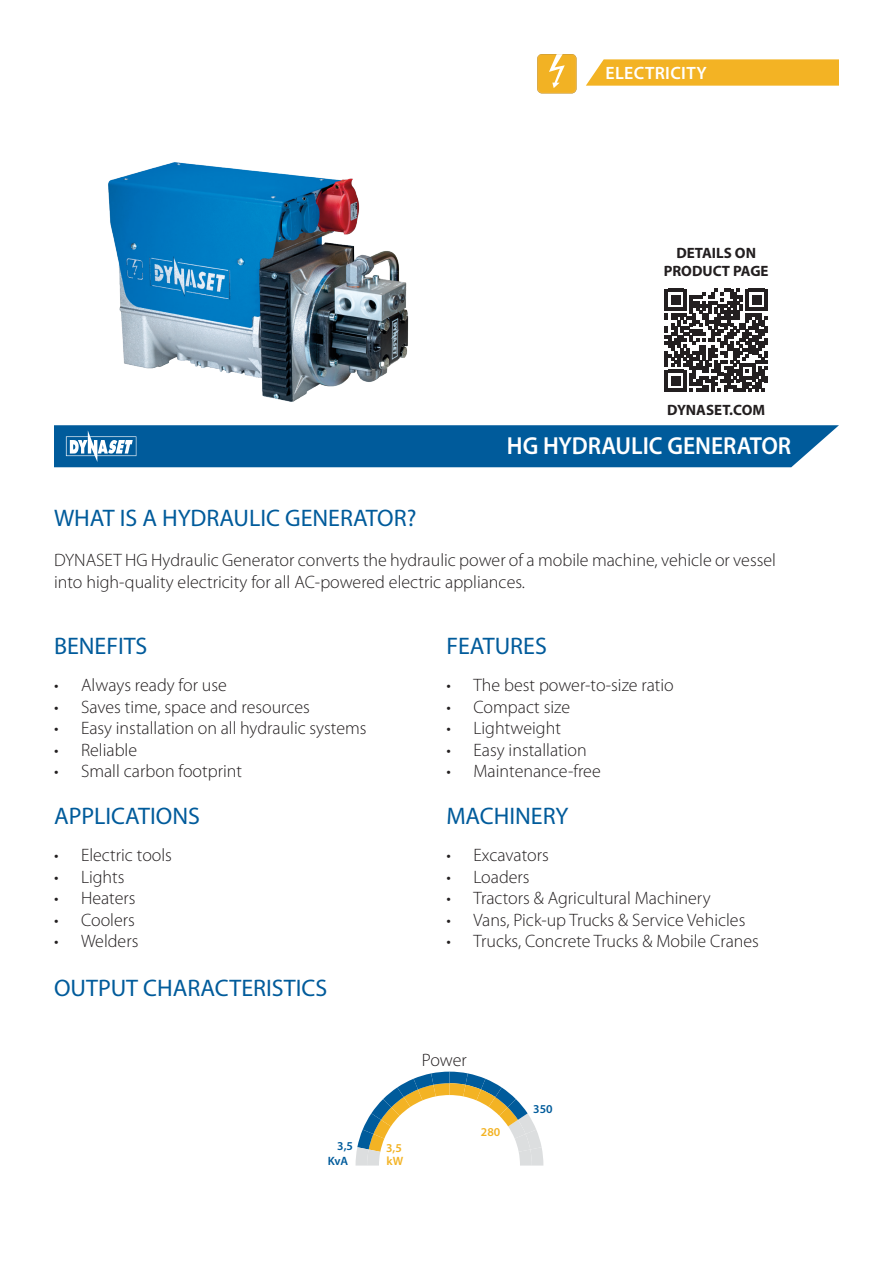
<style>
.page{position:relative;width:893px;height:1263px;background:#fff}
.page>*{position:absolute;margin:0;border:0;box-sizing:border-box;transform-origin:0 0}
.Toimiala{font:600 24.75px "Myriad Pro";color:#fff;scale:.95 1}
.t1{font:24px "Myriad Pro";color:#005b9b}
.t2{font:300 18px/21.6px "Myriad Pro";color:#231f20}
.t3{font:600 17.85px "Myriad Pro";letter-spacing:.02em;color:#fff}
.t4{font:700 15px "Myriad Pro";color:#231f20}
.t5{font:600 12.15px "Myriad Pro";color:#005b9b}
.t6{font:600 12.15px "Myriad Pro";color:#f3b324}
</style>
<div class="page">
<svg style="left:586px;top:59px;width:253px;height:27px;background:#f3b731"></svg>
<svg style="left:537px;top:54px;width:40px;height:39px;background:#f1ba41"></svg>
<img style="left:108px;top:162px;width:301px;height:240px">
<svg style="left:665px;top:289px;width:102px;height:102px"></svg>
<svg style="left:356px;top:1071px;width:187px;height:94px"></svg>
<svg style="left:54px;top:425px;width:785px;height:42px;background:#0e64a0"></svg>
<p class="t3" style="left:605px;top:62px;width:103px">ELECTRICITY</p>
<p class="t4" style="left:676px;top:243px;width:81px">DETAILS ON</p>
<p class="t4" style="left:664px;top:261px;width:106px">PRODUCT PAGE</p>
<p class="t4" style="left:667px;top:400px;width:99px">DYNASET.COM</p>
<p class="t1" style="left:54px;top:503px;width:364px">WHAT IS A HYDRAULIC GENERATOR?</p>
<p class="Toimiala" style="left:507px;top:430px;width:301px">HG HYDRAULIC GENERATOR</p>
<p class="t2" style="left:54px;top:550px;width:723px">DYNASET HG Hydraulic Generator converts the hydraulic power of a mobile machine, vehicle or vessel into high-quality electricity for all AC-powered electric appliances.</p>
<p class="t1" style="left:54px;top:631px;width:95px">BENEFITS</p>
<p class="t1" style="left:446px;top:631px;width:102px">FEATURES</p>
<p class="t2" style="left:54px;top:674px;width:174px">• Always ready for use</p>
<p class="t2" style="left:54px;top:696px;width:257px">• Saves time, space and resources</p>
<p class="t2" style="left:54px;top:718px;width:314px">• Easy installation on all hydraulic systems</p>
<p class="t2" style="left:54px;top:739px;width:85px">• Reliable</p>
<p class="t2" style="left:54px;top:761px;width:190px">• Small carbon footprint</p>
<p class="t1" style="left:54px;top:801px;width:147px">APPLICATIONS</p>
<p class="t1" style="left:446px;top:801px;width:123px">MACHINERY</p>
<p class="t2" style="left:446px;top:844px;width:104px">• Excavators</p>
<p class="t2" style="left:446px;top:866px;width:85px">• Loaders</p>
<p class="t2" style="left:446px;top:888px;width:266px">• Tractors &amp; Agricultural Machinery</p>
<p class="t2" style="left:446px;top:909px;width:300px">• Vans, Pick-up Trucks &amp; Service Vehicles</p>
<p class="t2" style="left:446px;top:931px;width:314px">• Trucks, Concrete Trucks &amp; Mobile Cranes</p>
<p class="t2" style="left:446px;top:674px;width:229px">• The best power-to-size ratio</p>
<p class="t2" style="left:446px;top:696px;width:125px">• Compact size</p>
<p class="t2" style="left:446px;top:718px;width:116px">• Lightweight</p>
<p class="t2" style="left:446px;top:739px;width:142px">• Easy installation</p>
<p class="t2" style="left:446px;top:761px;width:156px">• Maintenance-free</p>
<p class="t2" style="left:54px;top:844px;width:120px">• Electric tools</p>
<p class="t2" style="left:54px;top:866px;width:72px">• Lights</p>
<p class="t2" style="left:54px;top:888px;width:83px">• Heaters</p>
<p class="t2" style="left:54px;top:909px;width:82px">• Coolers</p>
<p class="t2" style="left:54px;top:931px;width:86px">• Welders</p>
<p class="t1" style="left:54px;top:973px;width:275px">OUTPUT CHARACTERISTICS</p>
<p class="t5" style="left:337px;top:1138px;width:17px">3,5</p>
<p class="t5" style="left:328px;top:1153px;width:22px">KvA</p>
<p class="t2" style="left:422px;top:1049px;width:46px">Power</p>
<p class="t6" style="left:386px;top:1140px;width:17px">3,5</p>
<p class="t6" style="left:387px;top:1153px;width:18px">kW</p>
<p class="t6" style="left:481px;top:1124px;width:21px">280</p>
<p class="t5" style="left:533px;top:1101px;width:21px">350</p>
</div>
